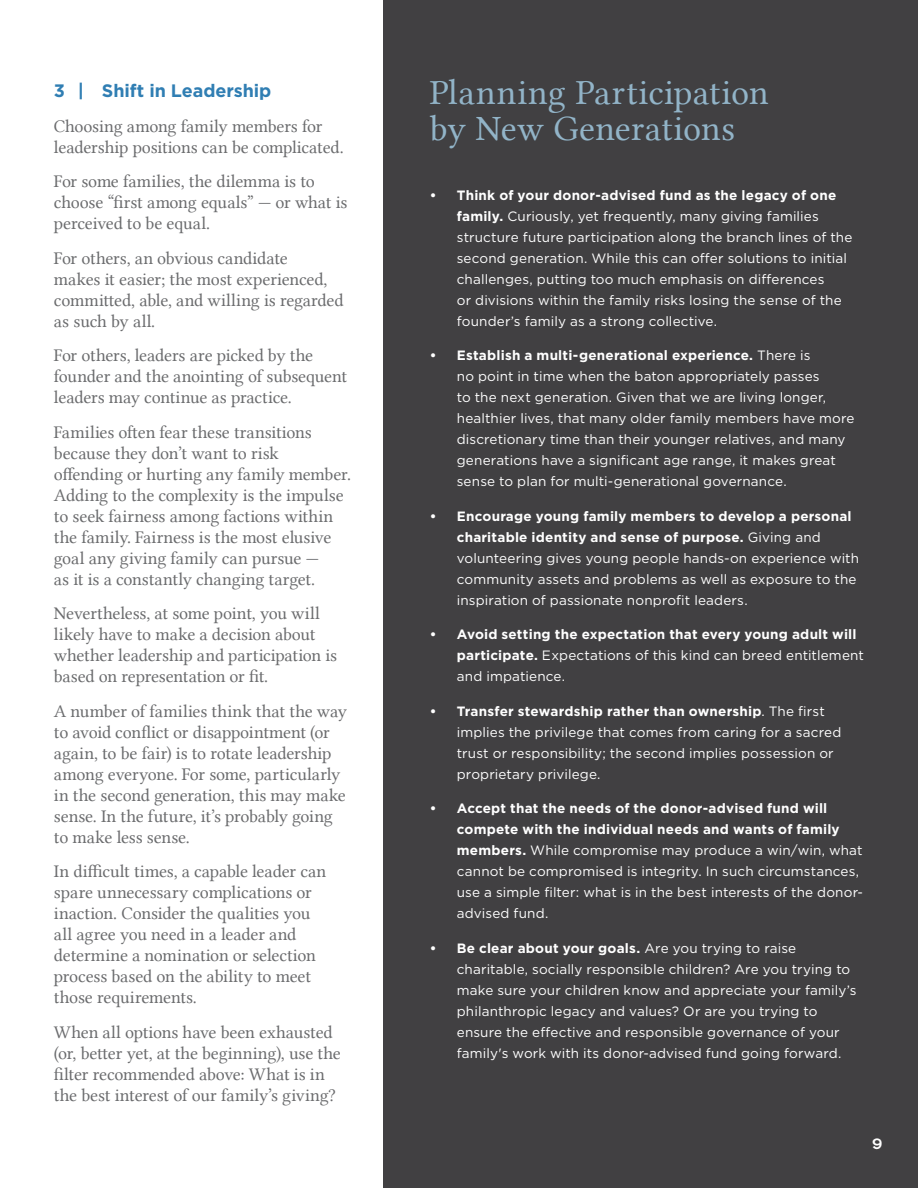
<style>
.page{position:relative;width:918px;height:1188px;background:#fff}
.page>*{position:absolute;margin:0;border:0;box-sizing:border-box;transform-origin:0 0}
.t1{font:36px/36px "Lin Libertine";letter-spacing:.005em;color:#92b4c8}
.t2{font:18px/21px "Lin Libertine";letter-spacing:-.01em;color:#6a6b6d}
.t3{font:700 18px "Gotham";letter-spacing:-.005em;color:#307eb3}
.t4{font:18px "splekta";color:#fff}
.t5{font:13.5px/21px "Gotham";letter-spacing:.01em;color:#fff}
.t6{font:700 13.5px/21px "Gotham";letter-spacing:.015em;color:#fff}
.s1{font-weight:700}
.s2{font-weight:400}
</style>
<div class="page">
<div style="left:384px;top:0;width:534px;height:1188px;background:#414042"></div>
<h2 class="t3" style="left:54px;top:79px;width:219px">3 | Shift in Leadership</h2>
<h2 class="t2" style="left:54px;top:115px;width:291px">Choosing among family members for leadership positions can be complicated.</h2>
<h2 class="t2" style="left:54px;top:171px;width:295px">For some families, the dilemma is to choose “first among equals” — or what is perceived to be equal.</h2>
<h2 class="t2" style="left:54px;top:247px;width:291px">For others, an obvious candidate<br>makes it easier; the most experienced, committed, able, and willing is regarded as such by all.</h2>
<h2 class="t2" style="left:54px;top:345px;width:295px">For others, leaders are picked by the founder and the anointing of subsequent leaders may continue as practice.</h2>
<p class="t2" style="left:54px;top:421px;width:298px">Families often fear these transitions because they don’t want to risk offending or hurting any family member.<br>Adding to the complexity is the impulse to seek fairness among factions within the family. Fairness is the most elusive goal any giving family can pursue —<br>as it is a constantly changing target.</p>
<h2 class="t2" style="left:54px;top:603px;width:285px">Nevertheless, at some point, you will likely have to make a decision about whether leadership and participation is based on representation or fit.</h2>
<p class="t2" style="left:54px;top:700px;width:295px">A number of families think that the way to avoid conflict or disappointment (or again, to be fair) is to rotate leadership among everyone. For some, particularly in the second generation, this may make sense. In the future, it’s probably going to make less sense.</p>
<p class="t2" style="left:54px;top:861px;width:274px">In difficult times, a capable leader can spare unnecessary complications or inaction. Consider the qualities you all agree you need in a leader and determine a nomination or selection process based on the ability to meet those requirements.</p>
<h2 class="t2" style="left:54px;top:1021px;width:288px">When all options have been exhausted (or, better yet, at the beginning), use the filter recommended above: What is in the best interest of our family’s giving?</h2>
<h1 class="t1" style="left:430px;top:75px;width:340px">Planning Participation by New Generations</h1>
<p class="t5" style="left:457px;top:184px;width:397px;text-indent:-27px"><span class="s1">• Think of your donor-advised fund as the legacy of one family.</span> Curiously, yet frequently, many giving families structure future participation along the branch lines of the second generation. While this can offer solutions to initial challenges, putting too much emphasis on differences<br>or divisions within the family risks losing the sense of the founder’s family as a strong collective.</p>
<p class="t5" style="left:457px;top:345px;width:399px;text-indent:-27px"><span class="s1">• Establish a multi-generational experience.</span> There is<br>no point in time when the baton appropriately passes<br>to the next generation. Given that we are living longer, healthier lives, that many older family members have more discretionary time than their younger relatives, and many generations have a significant age range, it makes great sense to plan for multi-generational governance.</p>
<p class="t5" style="left:457px;top:505px;width:404px;text-indent:-27px"><span class="s1">• Encourage young family members to develop a personal charitable identity and sense of purpose.</span> Giving and volunteering gives young people hands-on experience with community assets and problems as well as exposure to the inspiration of passionate nonprofit leaders.</p>
<p class="t6" style="left:457px;top:624px;width:409px;text-indent:-27px">• Avoid setting the expectation that every young adult will participate. <span class="s2">Expectations of this kind can breed entitlement and impatience.</span></p>
<p class="t5" style="left:457px;top:700px;width:386px;text-indent:-27px"><span class="s1">• Transfer stewardship rather than ownership</span>. The first implies the privilege that comes from caring for a sacred trust or responsibility; the second implies possession or proprietary privilege.</p>
<p class="t5" style="left:457px;top:798px;width:408px;text-indent:-27px"><span class="s1">• Accept that the needs of the donor-advised fund will compete with the individual needs and wants of family members.</span> While compromise may produce a win/win, what cannot be compromised is integrity. In such circumstances, use a simple filter: what is in the best interests of the donor&shy;advised fund.</p>
<p class="t5" style="left:457px;top:937px;width:401px;text-indent:-27px"><span class="s1">• Be clear about your goals.</span> Are you trying to raise charitable, socially responsible children? Are you trying to make sure your children know and appreciate your family’s philanthropic legacy and values? Or are you trying to ensure the effective and responsible governance of your family's work with its donor-advised fund going forward.</p>
<h2 class="t4" style="left:873px;top:1135px;width:12px">9</h2>
</div>
